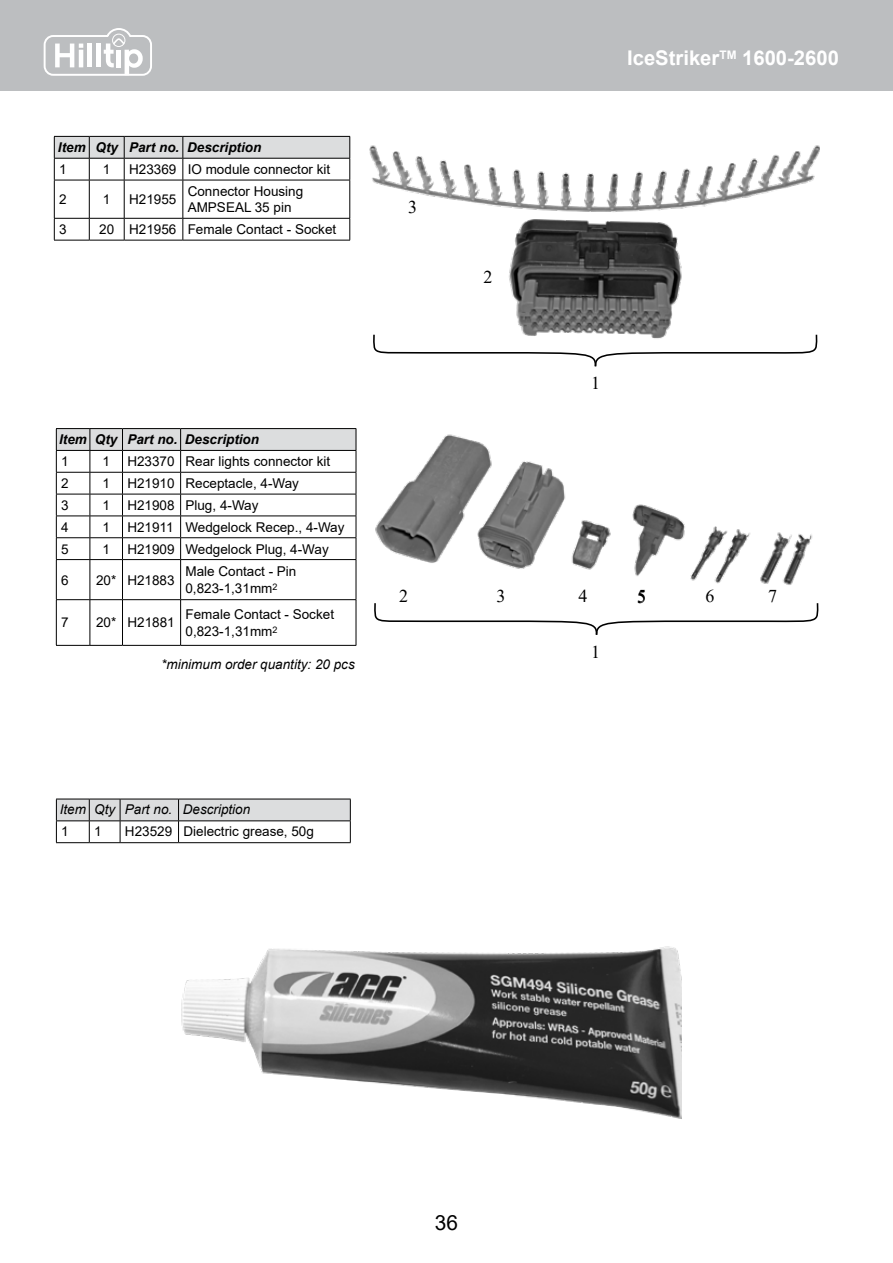
<style>
.page{position:relative;width:893px;height:1263px;background:#fff}
.page>*{position:absolute;margin:0;border:0;box-sizing:border-box;transform-origin:0 0}
.t1{font:20.85px "Arial";color:#000}
.t2{font:700 20.25px "Arial";color:#fff}
.t3{font:18px "Times New Roman";color:#000}
.t4{font:13.5px/16.2px "Arial";color:#000}
.t5{font:italic 13.5px "Arial";color:#000}
.t6{font:italic 700 13.5px "Arial";color:#000}
</style>
<div class="page">
<div style="left:0;top:0;width:893px;height:90px;background:#bcbec0"></div>
<svg style="left:43px;top:28px;width:109px;height:48px"></svg>
<svg style="left:54px;top:136px;width:296px;height:44px"></svg>
<hr style="left:54px;top:180px;width:35px;height:1px;background:#000">
<hr style="left:54px;top:180px;width:1px;height:38px;background:#000">
<hr style="left:89px;top:180px;width:35px;height:1px;background:#000">
<hr style="left:89px;top:180px;width:1px;height:38px;background:#000">
<hr style="left:124px;top:180px;width:59px;height:1px;background:#000">
<hr style="left:124px;top:180px;width:1px;height:38px;background:#000">
<hr style="left:183px;top:180px;width:167px;height:1px;background:#000">
<hr style="left:183px;top:180px;width:1px;height:38px;background:#000">
<hr style="left:349px;top:180px;width:1px;height:38px;background:#000">
<hr style="left:54px;top:218px;width:35px;height:1px;background:#000">
<svg style="left:54px;top:219px;width:1px;height:21px"></svg>
<hr style="left:89px;top:218px;width:35px;height:1px;background:#000">
<svg style="left:89px;top:219px;width:1px;height:21px"></svg>
<hr style="left:124px;top:218px;width:59px;height:1px;background:#000">
<svg style="left:124px;top:219px;width:1px;height:21px"></svg>
<hr style="left:183px;top:218px;width:167px;height:1px;background:#000">
<svg style="left:183px;top:219px;width:1px;height:21px"></svg>
<svg style="left:349px;top:219px;width:1px;height:21px"></svg>
<hr style="left:54px;top:240px;width:35px;height:1px;background:#000">
<hr style="left:89px;top:240px;width:35px;height:1px;background:#000">
<hr style="left:124px;top:240px;width:59px;height:1px;background:#000">
<hr style="left:183px;top:240px;width:167px;height:1px;background:#000">
<img style="left:369px;top:145px;width:451px;height:188px">
<svg style="left:373px;top:333px;width:445px;height:34px"></svg>
<hr style="left:56px;top:428px;width:34px;height:1px;background:#000">
<hr style="left:90px;top:428px;width:32px;height:1px;background:#000">
<hr style="left:122px;top:428px;width:59px;height:1px;background:#000">
<hr style="left:181px;top:428px;width:175px;height:1px;background:#000">
<svg style="left:56px;top:429px;width:301px;height:130px"></svg>
<hr style="left:56px;top:559px;width:34px;height:1px;background:#000">
<hr style="left:56px;top:560px;width:1px;height:39px;background:#000">
<hr style="left:90px;top:559px;width:32px;height:1px;background:#000">
<hr style="left:90px;top:560px;width:1px;height:39px;background:#000">
<hr style="left:122px;top:559px;width:59px;height:1px;background:#000">
<hr style="left:122px;top:560px;width:1px;height:39px;background:#000">
<hr style="left:181px;top:559px;width:175px;height:1px;background:#000">
<hr style="left:180px;top:560px;width:1px;height:39px;background:#000">
<hr style="left:356px;top:560px;width:1px;height:39px;background:#000">
<hr style="left:56px;top:599px;width:34px;height:1px;background:#000">
<hr style="left:56px;top:600px;width:1px;height:45px;background:#000">
<hr style="left:90px;top:599px;width:32px;height:1px;background:#000">
<hr style="left:90px;top:600px;width:1px;height:45px;background:#000">
<hr style="left:122px;top:599px;width:59px;height:1px;background:#000">
<hr style="left:122px;top:600px;width:1px;height:45px;background:#000">
<hr style="left:181px;top:599px;width:175px;height:1px;background:#000">
<hr style="left:180px;top:600px;width:1px;height:45px;background:#000">
<hr style="left:356px;top:600px;width:1px;height:45px;background:#000">
<hr style="left:56px;top:645px;width:34px;height:1px;background:#000">
<hr style="left:90px;top:645px;width:32px;height:1px;background:#000">
<hr style="left:122px;top:645px;width:59px;height:1px;background:#000">
<hr style="left:181px;top:645px;width:175px;height:1px;background:#000">
<img style="left:375px;top:434px;width:438px;height:151px">
<svg style="left:374px;top:603px;width:445px;height:32px"></svg>
<svg style="left:56px;top:799px;width:295px;height:43px"></svg>
<hr style="left:56px;top:842px;width:33px;height:1px;background:#000">
<hr style="left:89px;top:842px;width:31px;height:1px;background:#000">
<hr style="left:120px;top:842px;width:59px;height:1px;background:#000">
<hr style="left:179px;top:842px;width:172px;height:1px;background:#000">
<img style="left:181px;top:946px;width:501px;height:173px">
<p class="t6" style="left:58px;top:138px;width:205px">Item Qty Part no. Description</p>
<p class="t4" style="left:59px;top:161px;width:9px">1</p>
<p class="t4" style="left:103px;top:161px;width:9px">1</p>
<p class="t4" style="left:129px;top:161px;width:203px">H23369 IO module connector kit</p>
<p class="t4" style="left:59px;top:191px;width:9px">2</p>
<p class="t4" style="left:103px;top:191px;width:9px">1</p>
<p class="t4" style="left:129px;top:191px;width:49px">H21955</p>
<p class="t4" style="left:188px;top:183px;width:117px">Connector Housing<br>AMPSEAL 35 pin</p>
<p class="t4" style="left:59px;top:221px;width:9px">3</p>
<p class="t4" style="left:99px;top:221px;width:239px">20 H21956 Female Contact - Socket</p>
<p class="t6" style="left:59px;top:431px;width:201px">Item Qty Part no. Description</p>
<p class="t4" style="left:61px;top:453px;width:9px">1</p>
<p class="t4" style="left:102px;top:453px;width:9px">1</p>
<p class="t4" style="left:127px;top:453px;width:204px">H23370 Rear lights connector kit</p>
<p class="t4" style="left:61px;top:475px;width:9px">2</p>
<p class="t4" style="left:102px;top:475px;width:9px">1</p>
<p class="t4" style="left:127px;top:475px;width:173px">H21910 Receptacle, 4-Way</p>
<p class="t4" style="left:61px;top:497px;width:9px">3</p>
<p class="t4" style="left:102px;top:497px;width:9px">1</p>
<p class="t4" style="left:127px;top:497px;width:133px">H21908 Plug, 4-Way</p>
<p class="t4" style="left:61px;top:519px;width:9px">4</p>
<p class="t4" style="left:102px;top:519px;width:9px">1</p>
<p class="t4" style="left:127px;top:519px;width:219px">H21911 Wedgelock Recep., 4-Way</p>
<p class="t4" style="left:61px;top:541px;width:9px">5</p>
<p class="t4" style="left:102px;top:541px;width:9px">1</p>
<p class="t4" style="left:127px;top:541px;width:203px">H21909 Wedgelock Plug, 4-Way</p>
<p class="t4" style="left:61px;top:572px;width:9px">6</p>
<p class="t4" style="left:96px;top:572px;width:80px">20* H21883</p>
<p class="t4" style="left:185px;top:563px;width:113px">Male Contact - Pin<br>0,823-1,31mm<sup>2</sup></p>
<p class="t4" style="left:61px;top:614px;width:9px">7</p>
<p class="t4" style="left:96px;top:614px;width:80px">20* H21881</p>
<p class="t4" style="left:186px;top:606px;width:150px">Female Contact - Socket<br>0,823-1,31mm<sup>2</sup></p>
<p class="t5" style="left:161px;top:655px;width:195px">*minimum order quantity: 20 pcs</p>
<h3 class="t3" style="left:408px;top:194px;width:10px">3</h3>
<h3 class="t3" style="left:483px;top:264px;width:10px">2</h3>
<h2 class="t2" style="left:627px;top:44px;width:213px">IceStriker<sup>TM</sup> 1600-2600</h2>
<h3 class="t3" style="left:591px;top:370px;width:10px">1</h3>
<h3 class="t3" style="left:399px;top:583px;width:10px">2</h3>
<h3 class="t3" style="left:497px;top:583px;width:10px">3</h3>
<h3 class="t3" style="left:578px;top:583px;width:10px">4</h3>
<h3 class="t3" style="left:637px;top:584px;width:10px">5</h3>
<h3 class="t3" style="left:705px;top:583px;width:10px">6</h3>
<h3 class="t3" style="left:768px;top:583px;width:10px">7</h3>
<h3 class="t3" style="left:591px;top:639px;width:10px">1</h3>
<p class="t5" style="left:60px;top:800px;width:192px">Item Qty Part no. Description</p>
<p class="t4" style="left:61px;top:823px;width:9px">1</p>
<p class="t4" style="left:94px;top:823px;width:9px">1</p>
<p class="t4" style="left:125px;top:823px;width:190px">H23529 Dielectric grease, 50g</p>
<h1 class="t1" style="left:435px;top:1208px;width:25px">36</h1>
</div>
